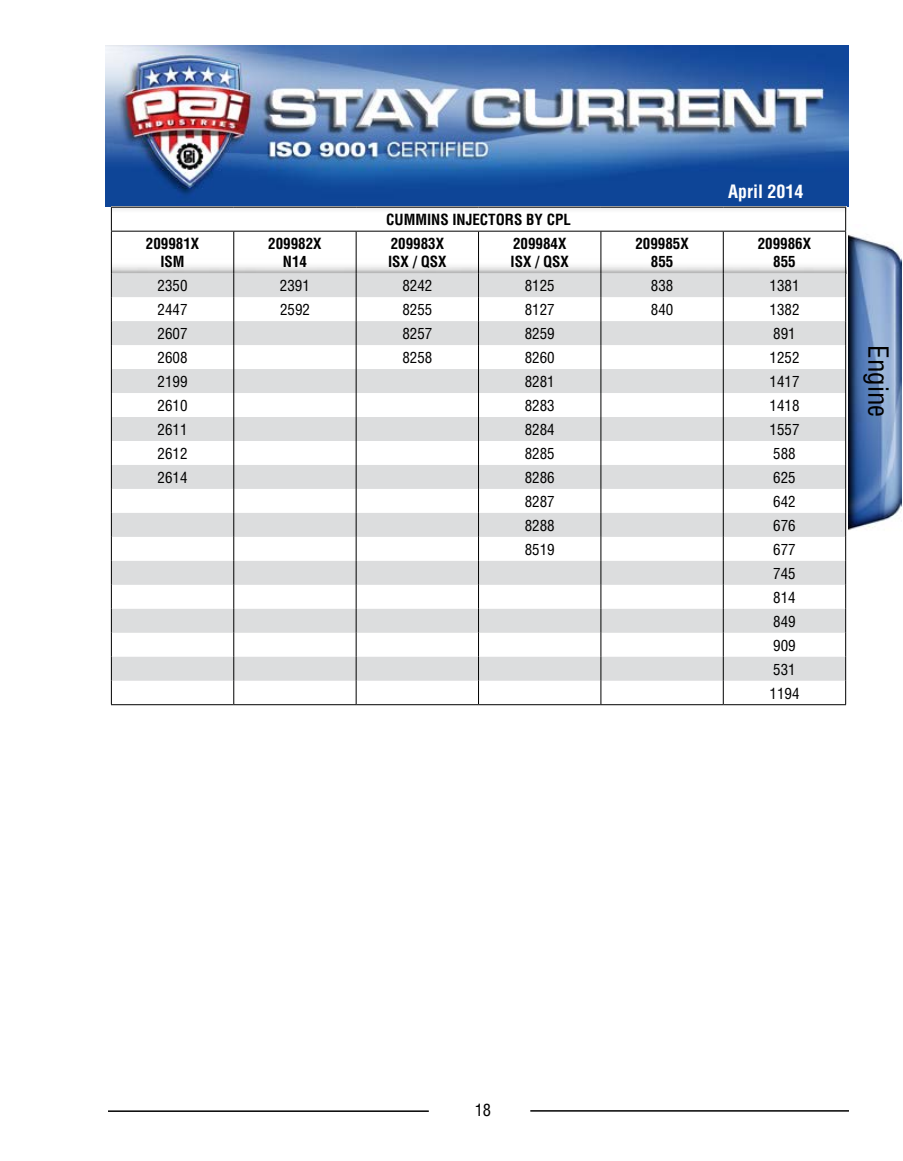
<style>
.page{position:relative;width:903px;height:1161px;background:#fff}
.page>*{position:absolute;margin:0;border:0;box-sizing:border-box;transform-origin:0 0}
.t1{font:condensed 27px "Helvetica";color:#000}
.t2{font:700 condensed 18px "Helvetica";color:#fff}
.t3{font:condensed 16.5px "Helvetica";color:#000}
.t4{font:condensed 15px/24px "Helvetica";color:#000}
.t5{font:700 condensed 15px/18px "Helvetica";color:#000;text-align:center}
</style>
<div class="page">
<hr style="left:108px;top:1110px;width:321px;height:2px;background:#000">
<hr style="left:530px;top:1110px;width:319px;height:2px;background:#000">
<img style="left:849px;top:235px;width:53px;height:295px">
<img style="left:106px;top:46px;width:743px;height:161px">
<svg style="left:112px;top:273px;width:733px;height:408px;fill:#dcddde"></svg>
<hr style="left:111px;top:207px;width:123px;height:1px;background:#000">
<svg style="left:111px;top:208px;width:1px;height:23px"></svg>
<hr style="left:234px;top:207px;width:122px;height:1px;background:#000">
<hr style="left:356px;top:207px;width:122px;height:1px;background:#000">
<hr style="left:478px;top:207px;width:123px;height:1px;background:#000">
<hr style="left:601px;top:207px;width:122px;height:1px;background:#000">
<hr style="left:723px;top:207px;width:123px;height:1px;background:#000">
<svg style="left:845px;top:208px;width:1px;height:23px"></svg>
<hr style="left:111px;top:704px;width:123px;height:1px;background:#000">
<hr style="left:234px;top:704px;width:122px;height:1px;background:#000">
<hr style="left:356px;top:704px;width:122px;height:1px;background:#000">
<hr style="left:478px;top:704px;width:123px;height:1px;background:#000">
<hr style="left:601px;top:704px;width:122px;height:1px;background:#000">
<hr style="left:723px;top:704px;width:123px;height:1px;background:#000">
<hr style="left:111px;top:231px;width:123px;height:1px;background:#000">
<hr style="left:111px;top:232px;width:1px;height:41px;background:#000">
<hr style="left:234px;top:231px;width:122px;height:1px;background:#000">
<hr style="left:233px;top:232px;width:1px;height:41px;background:#000">
<hr style="left:356px;top:231px;width:122px;height:1px;background:#000">
<hr style="left:356px;top:232px;width:1px;height:41px;background:#000">
<hr style="left:478px;top:231px;width:123px;height:1px;background:#000">
<hr style="left:478px;top:232px;width:1px;height:41px;background:#000">
<hr style="left:601px;top:231px;width:122px;height:1px;background:#000">
<hr style="left:600px;top:232px;width:1px;height:41px;background:#000">
<hr style="left:723px;top:231px;width:123px;height:1px;background:#000">
<hr style="left:723px;top:232px;width:1px;height:41px;background:#000">
<hr style="left:845px;top:232px;width:1px;height:41px;background:#000">
<svg style="left:111px;top:273px;width:1px;height:431px"></svg>
<svg style="left:233px;top:273px;width:1px;height:431px"></svg>
<svg style="left:356px;top:273px;width:1px;height:431px"></svg>
<svg style="left:478px;top:273px;width:1px;height:431px"></svg>
<svg style="left:600px;top:273px;width:1px;height:431px"></svg>
<svg style="left:723px;top:273px;width:1px;height:431px"></svg>
<svg style="left:845px;top:273px;width:1px;height:431px"></svg>
<p class="t5" style="left:386px;top:211px;width:186px">CUMMINS INJECTORS BY CPL</p>
<p class="t2" style="left:728px;top:181px;width:77px">April 2014</p>
<p class="t5" style="left:146px;top:235px;width:55px">209981X<br>ISM</p>
<p class="t5" style="left:268px;top:235px;width:55px">209982X<br>N14</p>
<p class="t5" style="left:388px;top:235px;width:60px;text-align:left">209983X<br>ISX / QSX</p>
<p class="t5" style="left:510px;top:235px;width:60px;text-align:left">209984X<br>ISX / QSX</p>
<p class="t5" style="left:635px;top:235px;width:55px">209985X<br>855</p>
<p class="t5" style="left:758px;top:235px;width:55px">209986X<br>855</p>
<p class="t4" style="left:158px;top:274px;width:31px">2350</p>
<p class="t4" style="left:280px;top:274px;width:31px">2391</p>
<p class="t4" style="left:402px;top:274px;width:31px">8242</p>
<p class="t4" style="left:525px;top:274px;width:31px">8125</p>
<p class="t4" style="left:651px;top:274px;width:24px">838</p>
<p class="t4" style="left:769px;top:274px;width:31px">1381</p>
<p class="t4" style="left:158px;top:298px;width:31px">2447</p>
<p class="t4" style="left:280px;top:298px;width:31px">2592</p>
<p class="t4" style="left:402px;top:298px;width:31px">8255</p>
<p class="t4" style="left:525px;top:298px;width:31px">8127</p>
<p class="t4" style="left:651px;top:298px;width:24px">840</p>
<p class="t4" style="left:769px;top:298px;width:31px">1382</p>
<p class="t4" style="left:158px;top:322px;width:31px">2607</p>
<p class="t4" style="left:402px;top:322px;width:31px">8257</p>
<p class="t4" style="left:525px;top:322px;width:31px">8259</p>
<p class="t4" style="left:773px;top:322px;width:24px">891</p>
<p class="t4" style="left:158px;top:345px;width:31px">2608</p>
<p class="t4" style="left:402px;top:345px;width:31px">8258</p>
<p class="t4" style="left:525px;top:345px;width:31px">8260</p>
<p class="t4" style="left:769px;top:345px;width:31px">1252</p>
<p class="t4" style="left:158px;top:369px;width:31px">2199</p>
<p class="t4" style="left:525px;top:369px;width:31px">8281</p>
<p class="t4" style="left:769px;top:369px;width:31px">1417</p>
<p class="t4" style="left:158px;top:393px;width:31px">2610</p>
<p class="t4" style="left:525px;top:393px;width:31px">8283</p>
<p class="t4" style="left:769px;top:393px;width:31px">1418</p>
<p class="t4" style="left:158px;top:417px;width:31px">2611</p>
<p class="t4" style="left:525px;top:417px;width:31px">8284</p>
<p class="t4" style="left:769px;top:417px;width:31px">1557</p>
<p class="t4" style="left:158px;top:441px;width:31px">2612</p>
<p class="t4" style="left:525px;top:441px;width:31px">8285</p>
<p class="t4" style="left:773px;top:441px;width:24px">588</p>
<p class="t4" style="left:158px;top:465px;width:31px">2614</p>
<p class="t4" style="left:525px;top:465px;width:31px">8286</p>
<p class="t4" style="left:773px;top:465px;width:24px">625</p>
<p class="t4" style="left:525px;top:489px;width:31px">8287</p>
<p class="t4" style="left:773px;top:489px;width:24px">642</p>
<p class="t4" style="left:525px;top:513px;width:31px">8288</p>
<p class="t4" style="left:773px;top:513px;width:24px">676</p>
<p class="t4" style="left:525px;top:537px;width:31px">8519</p>
<p class="t4" style="left:769px;top:537px;width:31px">677<br>745<br>814<br>849<br>909<br>531<br>1194</p>
<h1 class="t1" style="left:895px;top:345px;width:73px;rotate:90deg">Engine</h1>
<p class="t3" style="left:475px;top:1100px;width:18px">18</p>
</div>
